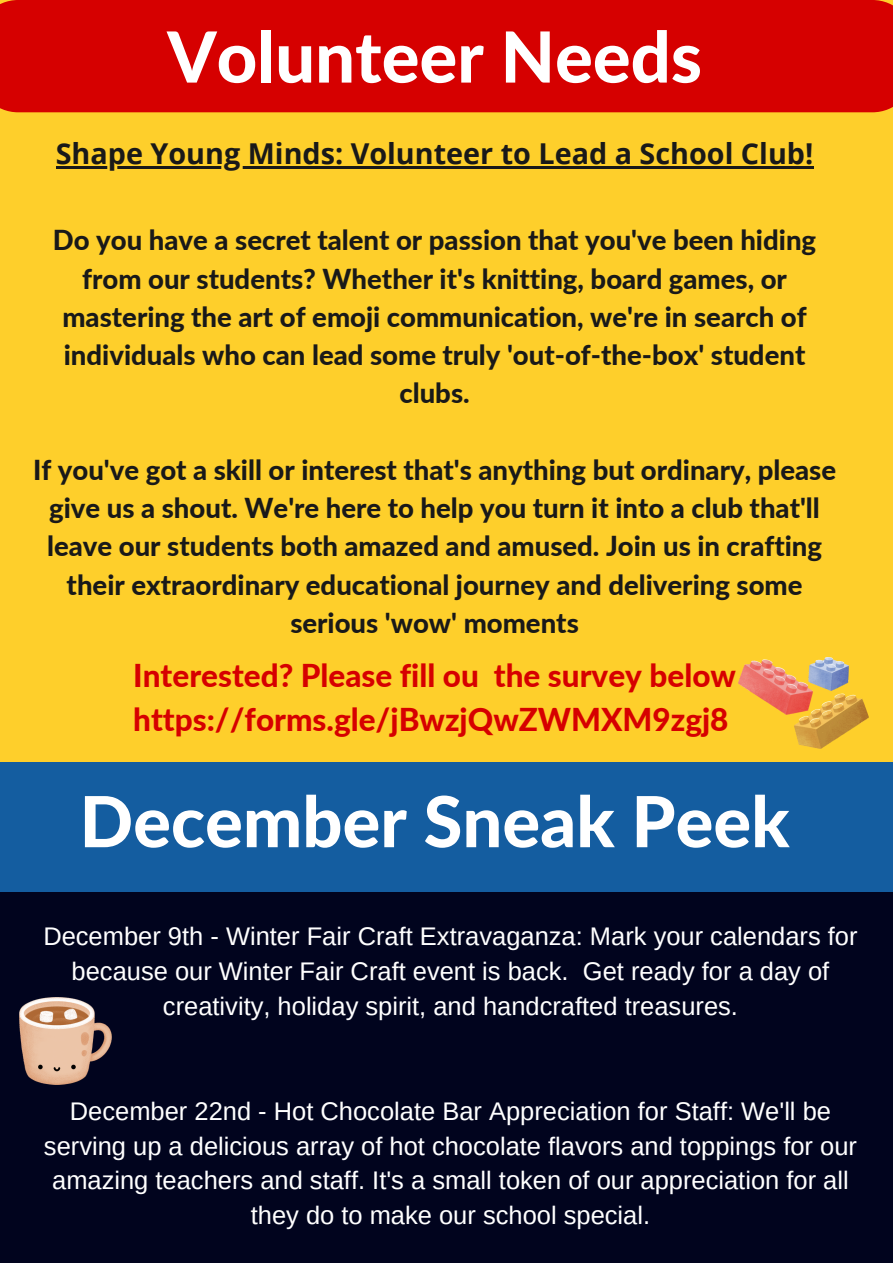
<style>
.page{position:relative;width:893px;height:1264px;background:#fff}
.page>*{position:absolute;margin:0;border:0;box-sizing:border-box;transform-origin:0 0}
.t1{font:800 70.5px "Lato";color:#fff}
.t2{font:800 31.5px/44px "Lato";color:#d60000}
.t3{font:700 28.8px "Open Sans";color:#191919}
.t4{font:800 27.45px/38.2px "Lato";color:#191919;text-align:center}
.t5{font:25.5px/34.8px "Arimo";color:#fff;text-align:center}
</style>
<div class="page">
<div style="left:0;top:0;width:892px;height:1262px;background:#fecf2b"></div>
<div style="left:0;top:762px;width:892px;height:500px;background:#01041e"></div>
<div style="left:0;top:762px;width:892px;height:129px;background:#145da0"></div>
<hr style="left:56px;top:166px;width:757px;height:2px;background:#191919">
<div style="left:0;top:0;width:892px;height:112px;background:#d60000"></div>
<img style="left:738px;top:657px;width:130px;height:91px">
<img style="left:20px;top:997px;width:92px;height:87px">
<p class="t1" style="left:167px;top:13px;width:536px">Volunteer Needs</p>
<p class="t3" style="left:56px;top:133px;width:759px">Shape Young Minds: Volunteer to Lead a School Club!</p>
<p class="t4" style="left:53px;top:221px;width:764px">Do you have a secret talent or passion that you've been hiding from our students? Whether it's knitting, board games, or mastering the art of emoji communication, we're in search of individuals who can lead some truly 'out-of-the-box' student clubs.</p>
<p class="t4" style="left:33px;top:450px;width:804px">If you've got a skill or interest that's anything but ordinary, please give us a shout. We're here to help you turn it into a club that'll leave our students both amazed and amused. Join us in crafting their extraordinary educational journey and delivering some serious 'wow' moments</p>
<p class="t2" style="left:133px;top:653px;width:604px">Interested? Please fill ou the survey below https://forms.gle/jBwzjQwZWMXM9zgj8</p>
<p class="t1" style="left:80px;top:777px;width:711px">December Sneak Peek</p>
<p class="t5" style="left:43px;top:919px;width:815px">December 9th - Winter Fair Craft Extravaganza: Mark your calendars for because our Winter Fair Craft event is back. Get ready for a day of creativity, holiday spirit, and handcrafted treasures.</p>
<p class="t5" style="left:44px;top:1093px;width:814px">December 22nd - Hot Chocolate Bar Appreciation for Staff: We'll be serving up a delicious array of hot chocolate flavors and toppings for our amazing teachers and staff. It's a small token of our appreciation for all they do to make our school special.</p>
</div>
